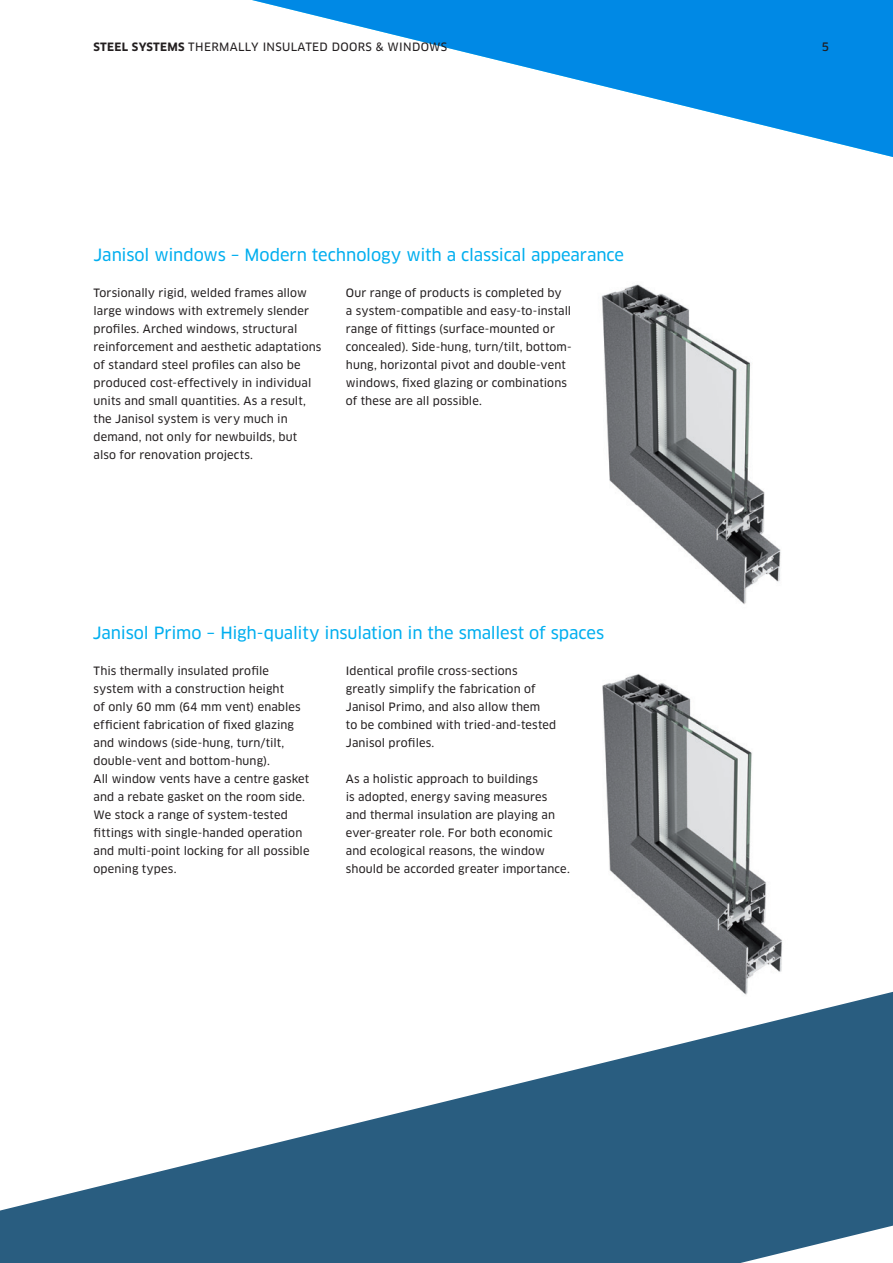
<style>
.page{position:relative;width:893px;height:1263px;background:#fff}
.page>*{position:absolute;margin:0;border:0;box-sizing:border-box;transform-origin:0 0}
.Anleser_Farbe_Divisi{font:16.5px "Clan Pro News";letter-spacing:-.01em;color:#00aeef}
.Fliesstext_positiv{font:11.25px/18px "Clan Pro News";letter-spacing:.01em;color:#231f20}
.Fliesstext_positiv-2{font:11.25px "Clan Pro News";letter-spacing:.03em;color:#231f20}
.s1{font-family:"Clan Pro";font-weight:700}
</style>
<div class="page">
<svg style="left:252px;top:0;width:641px;height:157px"></svg>
<svg style="left:0;top:991px;width:893px;height:272px;fill:#295d80"></svg>
<img style="left:601px;top:284px;width:180px;height:320px">
<img style="left:587px;top:674px;width:217px;height:322px">
<p class="Fliesstext_positiv-2" style="left:94px;top:41px;width:355px"><span class="s1">STEEL SYSTEMS</span> THERMALLY INSULATED DOORS &amp; WINDOWS</p>
<p class="Fliesstext_positiv" style="left:822px;top:38px;width:9px">5</p>
<p class="Anleser_Farbe_Divisi" style="left:94px;top:245px;width:532px">Janisol windows – Modern technology with a classical appearance</p>
<p class="Fliesstext_positiv" style="left:94px;top:284px;width:229px">Torsionally rigid, welded frames allow large windows with extremely slender profiles. Arched windows, structural reinforcement and aesthetic adaptations of standard steel profiles can also be produced cost-effectively in individual units and small quantities. As a result, the Janisol system is very much in</p>
<p class="Fliesstext_positiv" style="left:94px;top:428px;width:205px">demand, not only for newbuilds, but</p>
<p class="Fliesstext_positiv" style="left:94px;top:446px;width:161px">also for renovation projects.</p>
<p class="Fliesstext_positiv" style="left:346px;top:284px;width:227px">Our range of products is completed by<br>a system-compatible and easy-to-install range of fittings (surface-mounted or concealed). Side-hung, turn/tilt, bottom&shy;hung, horizontal pivot and double-vent windows, fixed glazing or combinations of these are all possible.</p>
<p class="Anleser_Farbe_Divisi" style="left:93px;top:623px;width:513px">Janisol Primo – High-quality insulation in the smallest of spaces</p>
<p class="Fliesstext_positiv" style="left:346px;top:662px;width:173px">Identical profile cross-sections</p>
<p class="Fliesstext_positiv" style="left:346px;top:680px;width:191px">greatly simplify the fabrication of</p>
<p class="Fliesstext_positiv" style="left:346px;top:698px;width:196px">Janisol Primo, and also allow them</p>
<p class="Fliesstext_positiv" style="left:346px;top:716px;width:212px">to be combined with tried-and-tested<br>Janisol profiles.</p>
<p class="Fliesstext_positiv" style="left:346px;top:770px;width:194px">As a holistic approach to buildings</p>
<p class="Fliesstext_positiv" style="left:346px;top:788px;width:203px">is adopted, energy saving measures</p>
<p class="Fliesstext_positiv" style="left:346px;top:806px;width:211px">and thermal insulation are playing an ever-greater role. For both economic</p>
<p class="Fliesstext_positiv" style="left:346px;top:842px;width:225px">and ecological reasons, the window should be accorded greater importance.</p>
<p class="Fliesstext_positiv" style="left:94px;top:662px;width:177px">This thermally insulated profile</p>
<p class="Fliesstext_positiv" style="left:94px;top:680px;width:192px">system with a construction height</p>
<p class="Fliesstext_positiv" style="left:94px;top:698px;width:209px">of only 60 mm (64 mm vent) enables efficient fabrication of fixed glazing</p>
<p class="Fliesstext_positiv" style="left:94px;top:734px;width:192px">and windows (side-hung, turn/tilt, double-vent and bottom-hung).</p>
<p class="Fliesstext_positiv" style="left:94px;top:770px;width:217px">All window vents have a centre gasket and a rebate gasket on the room side.<br>We stock a range of system-tested fittings with single-handed operation and multi-point locking for all possible opening types.</p>
</div>
